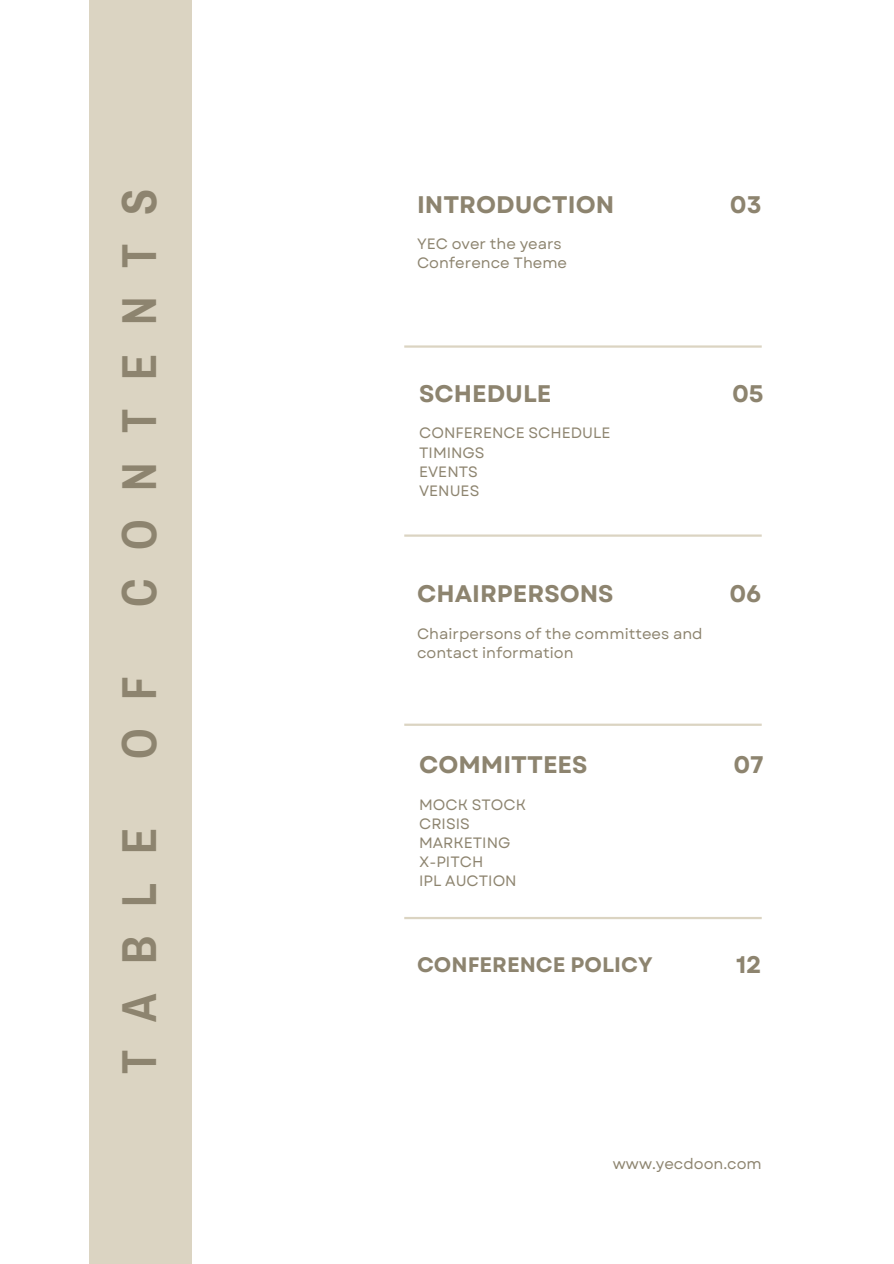
<style>
.page{position:relative;width:894px;height:1264px;background:#fff}
.page>*{position:absolute;margin:0;border:0;box-sizing:border-box;transform-origin:0 0}
.t1{font:700 48px "Archivo Narrow";letter-spacing:.6em;color:#8d846f}
.t2{font:700 24px "Garet";color:#8d846f}
.t3{font:700 21px "Garet";color:#8d846f}
.t4{font:15px/19.2px "Garet";color:#8d846f}
</style>
<div class="page">
<div style="left:89px;top:0;width:102px;height:1263px;background:#dbd4c2"></div>
<hr style="left:404px;top:345px;width:357px;height:3px;background:#dbd4c2">
<hr style="left:404px;top:534px;width:357px;height:2px;background:#dbd4c2">
<hr style="left:404px;top:723px;width:357px;height:3px;background:#dbd4c2">
<hr style="left:404px;top:916px;width:357px;height:3px;background:#dbd4c2">
<h1 class="t1" style="left:114px;top:607px;width:420px;rotate:-90deg">CONTENTS</h1>
<h2 class="t2" style="left:417px;top:187px;width:198px">INTRODUCTION</h2>
<p class="t2" style="left:729px;top:187px;width:33px">03</p>
<p class="t4" style="left:417px;top:234px;width:146px">YEC over the years</p>
<p class="t4" style="left:417px;top:253px;width:152px">Conference Theme</p>
<h2 class="t2" style="left:419px;top:376px;width:134px">SCHEDULE</h2>
<p class="t2" style="left:732px;top:376px;width:33px">05</p>
<h4 class="t4" style="left:419px;top:423px;width:193px">CONFERENCE SCHEDULE<br>TIMINGS<br>EVENTS</h4>
<p class="t4" style="left:419px;top:481px;width:62px">VENUES</p>
<h2 class="t2" style="left:417px;top:576px;width:198px">CHAIRPERSONS</h2>
<p class="t2" style="left:729px;top:576px;width:34px">06</p>
<h4 class="t4" style="left:417px;top:624px;width:287px">Chairpersons of the committees and contact information</h4>
<h1 class="t1" style="left:114px;top:759px;width:85px;rotate:-90deg">O F</h1>
<h1 class="t1" style="left:114px;top:1074px;width:248px;rotate:-90deg">TABLE</h1>
<h2 class="t2" style="left:419px;top:747px;width:170px">COMMITTEES</h2>
<p class="t2" style="left:733px;top:747px;width:32px">07</p>
<p class="t4" style="left:419px;top:794px;width:108px">MOCK STOCK<br>CRISIS<br>MARKETING<br>X-PITCH<br>IPL AUCTION</p>
<h3 class="t3" style="left:417px;top:949px;width:237px">CONFERENCE POLICY</h3>
<p class="t2" style="left:735px;top:947px;width:27px">12</p>
<p class="t4" style="left:612px;top:1154px;width:150px">www.yecdoon.com</p>
</div>
